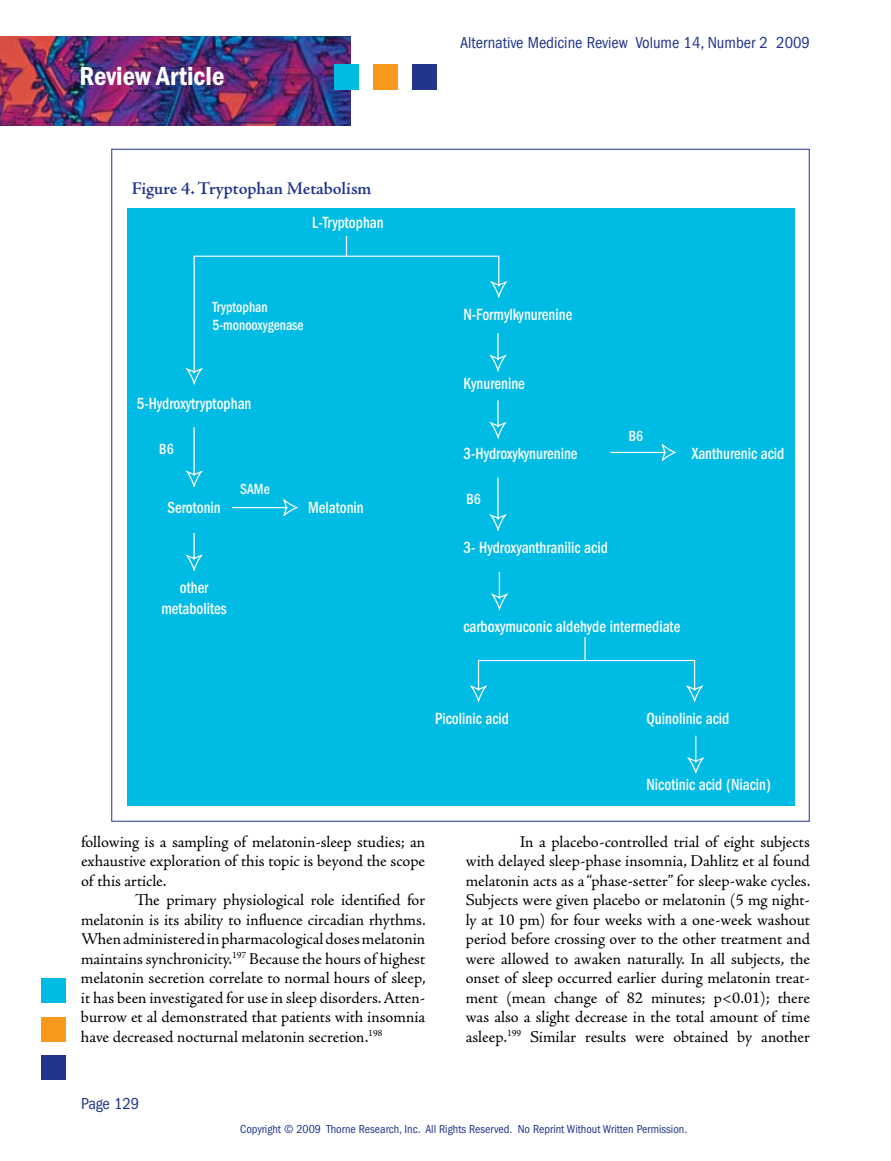
<style>
.page{position:relative;width:891px;height:1161px;background:#fff}
.page>*{position:absolute;margin:0;border:0;box-sizing:border-box;transform-origin:0 0}
.t1{font:600 condensed 27px "Franklin Gothic";color:#fff}
.t2{font:600 18px "Adobe Jenson Pro";color:#21368b}
.t3{font:500 condensed 16.8px/20.1px "Franklin Gothic";color:#fff;text-align:center;scale:.89 1}
.t4{font:16.5px/19.5px "Adobe Jenson Pro";letter-spacing:-.005em;color:#000;text-align:justify}
.t5{font:condensed 16.5px "Franklin Gothic";color:#21368b}
.t6{font:500 condensed 15.3px/18.3px "Franklin Gothic";color:#fff;scale:.89 1}
.t7{font:condensed 12px "Franklin Gothic";color:#21368b}
</style>
<div class="page">
<img style="left:0;top:36px;width:350px;height:89px">
<div style="left:334px;top:65px;width:25px;height:25px;background:#00bce4"></div>
<div style="left:373px;top:65px;width:25px;height:25px;background:#f8981d"></div>
<div style="left:412px;top:65px;width:25px;height:25px;background:#21368b"></div>
<div style="left:42px;top:978px;width:24px;height:25px;background:#00bce4"></div>
<div style="left:42px;top:1017px;width:24px;height:25px;background:#f8981d"></div>
<div style="left:42px;top:1055px;width:24px;height:25px;background:#21368b"></div>
<div style="left:128px;top:208px;width:667px;height:598px;background:#00bce4"></div>
<svg style="left:185px;top:236px;width:520px;height:537px"></svg>
<h1 class="t1" style="left:80px;top:61px;width:146px">Review Article</h1>
<p class="t2" style="left:132px;top:179px;width:241px">Figure 4. Tryptophan Metabolism</p>
<p class="t3" style="left:312px;top:212px;width:82px">L-Tryptophan</p>
<p class="t5" style="left:460px;top:34px;width:351px">Alternative Medicine Review Volume 14, Number 2 2009</p>
<p class="t6" style="left:212px;top:298px;width:104px">Tryptophan<br>5-monooxygenase</p>
<p class="t3" style="left:464px;top:304px;width:124px">N-Formylkynurenine</p>
<p class="t3" style="left:137px;top:393px;width:130px">5-Hydroxytryptophan</p>
<p class="t6" style="left:159px;top:440px;width:18px">B6</p>
<p class="t3" style="left:167px;top:497px;width:62px">Serotonin</p>
<p class="t6" style="left:240px;top:480px;width:35px">SAMe</p>
<p class="t3" style="left:161px;top:578px;width:75px">other metabolites</p>
<p class="t3" style="left:308px;top:497px;width:64px">Melatonin</p>
<p class="t3" style="left:464px;top:373px;width:70px">Kynurenine</p>
<p class="t3" style="left:464px;top:444px;width:130px">3-Hydroxykynurenine</p>
<p class="t6" style="left:467px;top:490px;width:18px">B6</p>
<p class="t3" style="left:464px;top:538px;width:164px">3- Hydroxyanthranilic acid</p>
<p class="t6" style="left:629px;top:427px;width:18px">B6</p>
<p class="t3" style="left:692px;top:444px;width:106px">Xanthurenic acid</p>
<p class="t3" style="left:464px;top:617px;width:245px">carboxymuconic aldehyde intermediate</p>
<p class="t3" style="left:435px;top:709px;width:85px">Picolinic acid</p>
<p class="t3" style="left:647px;top:709px;width:95px">Quinolinic acid</p>
<p class="t4" style="left:81px;top:832px;width:346px">following is a sampling of melatonin-sleep studies; an exhaustive exploration of this topic is beyond the scope of this article.</p>
<p class="t4" style="left:81px;top:891px;width:346px;text-indent:54px">The primary physiological role identified for melatonin is its ability to influence circadian rhythms.<br>When administered in pharmacological doses melatonin maintains synchronicity.<sup>197</sup> Because the hours of highest melatonin secretion correlate to normal hours of sleep, it has been investigated for use in sleep disorders. Atten&shy;burrow et al demonstrated that patients with insomnia have decreased nocturnal melatonin secretion.<sup>198</sup></p>
<p class="t5" style="left:81px;top:1094px;width:60px">Page 129</p>
<p class="t3" style="left:647px;top:774px;width:141px">Nicotinic acid (Niacin)</p>
<p class="t4" style="left:466px;top:832px;width:346px;text-indent:54px">In a placebo-controlled trial of eight subjects with delayed sleep-phase insomnia, Dahlitz et al found melatonin acts as a “phase-setter” for sleep-wake cycles.<br>Subjects were given placebo or melatonin (5 mg night&shy;ly at 10 pm) for four weeks with a one-week washout period before crossing over to the other treatment and were allowed to awaken naturally. In all subjects, the onset of sleep occurred earlier during melatonin treat&shy;ment (mean change of 82 minutes; p&lt;0.01); there was also a slight decrease in the total amount of time asleep.<sup>199</sup> Similar results were obtained by another</p>
<p class="t7" style="left:240px;top:1122px;width:448px">Copyright © 2009 Thorne Research, Inc. All Rights Reserved. No Reprint Without Written Permission.</p>
</div>
